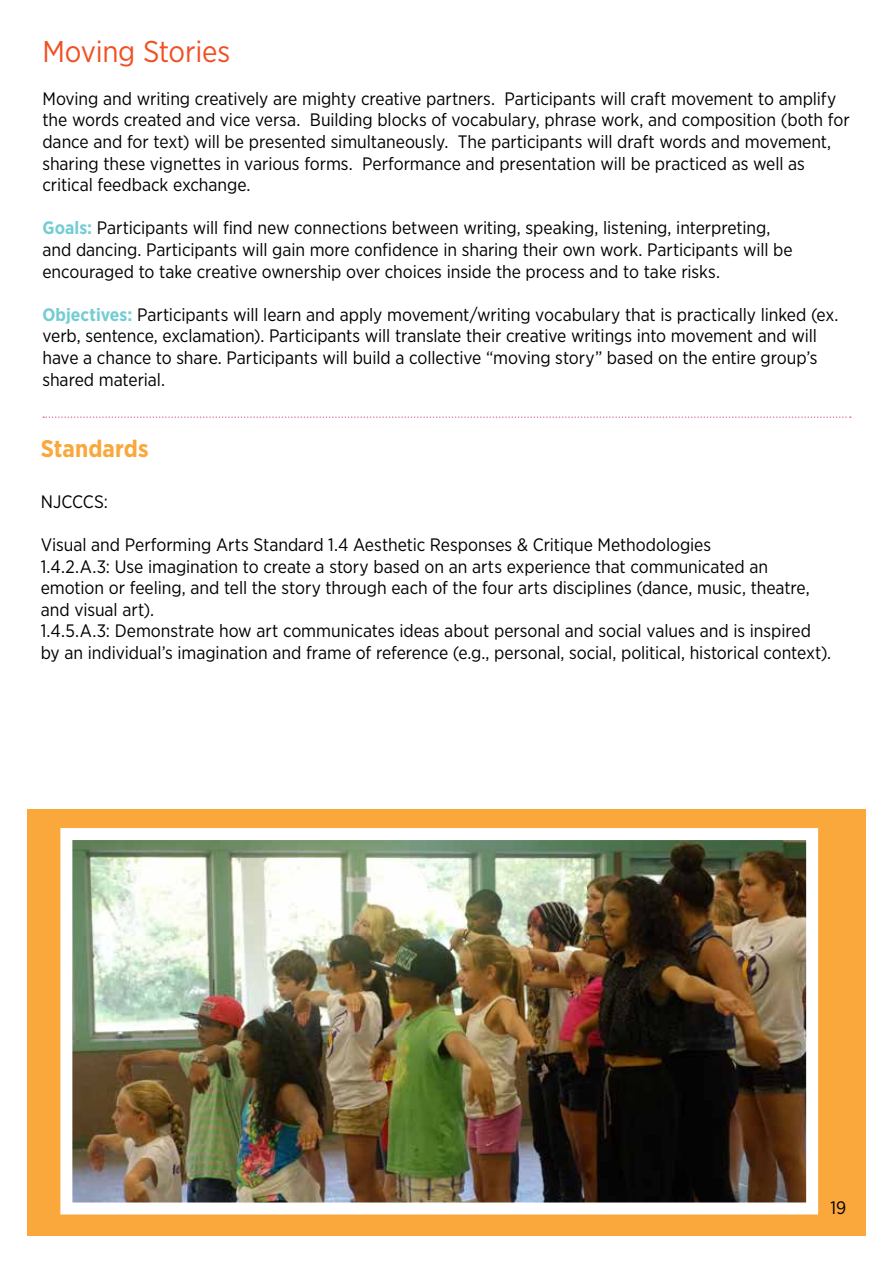
<style>
.page{position:relative;width:893px;height:1263px;background:#fff}
.page>*{position:absolute;margin:0;border:0;box-sizing:border-box;transform-origin:0 0}
.t1{font:30px "Gotham Narrow";letter-spacing:-.01em;color:#f05123}
.t2{font:700 24px "Gotham Narrow";letter-spacing:.005em;color:#faa73b}
.t3{font:18px/21.6px "Gotham Narrow";letter-spacing:-.005em;color:#000}
.s1{font-weight:700;color:#74cdd4}
</style>
<div class="page">
<div style="left:27px;top:809px;width:839px;height:427px;background:#faa73b"></div>
<img style="left:73px;top:841px;width:732px;height:360px">
<div style="left:60px;top:828px;width:758px;height:386px;border:12px solid #fff"></div>
<svg style="left:43px;top:416px;width:808px;height:2px"></svg>
<h1 class="t1" style="left:42px;top:32px;width:189px">Moving Stories</h1>
<p class="t3" style="left:42px;top:87px;width:809px">Moving and writing creatively are mighty creative partners. Participants will craft movement to amplify the words created and vice versa. Building blocks of vocabulary, phrase work, and composition (both for dance and for text) will be presented simultaneously. The participants will draft words and movement, sharing these vignettes in various forms. Performance and presentation will be practiced as well as critical feedback exchange.</p>
<p class="t3" style="left:42px;top:217px;width:752px"><span class="s1">Goals:</span> Participants will find new connections between writing, speaking, listening, interpreting, and dancing. Participants will gain more confidence in sharing their own work. Participants will be encouraged to take creative ownership over choices inside the process and to take risks.</p>
<p class="t3" style="left:42px;top:303px;width:798px"><span class="s1">Objectives:</span> Participants will learn and apply movement/writing vocabulary that is practically linked (ex. verb, sentence, exclamation). Participants will translate their creative writings into movement and will have a chance to share. Participants will build a collective “moving story” based on the entire group’s shared material.</p>
<h2 class="t2" style="left:41px;top:433px;width:109px">Standards</h2>
<p class="t3" style="left:41px;top:490px;width:69px">NJCCCS:</p>
<p class="t3" style="left:41px;top:533px;width:792px">Visual and Performing Arts Standard 1.4 Aesthetic Responses &amp; Critique Methodologies<br>1.4.2.A.3: Use imagination to create a story based on an arts experience that communicated an emotion or feeling, and tell the story through each of the four arts disciplines (dance, music, theatre, and visual art).<br>1.4.5.A.3: Demonstrate how art communicates ideas about personal and social values and is inspired by an individual’s imagination and frame of reference (e.g., personal, social, political, historical context).</p>
<p class="t3" style="left:830px;top:1196px;width:17px">19</p>
</div>
